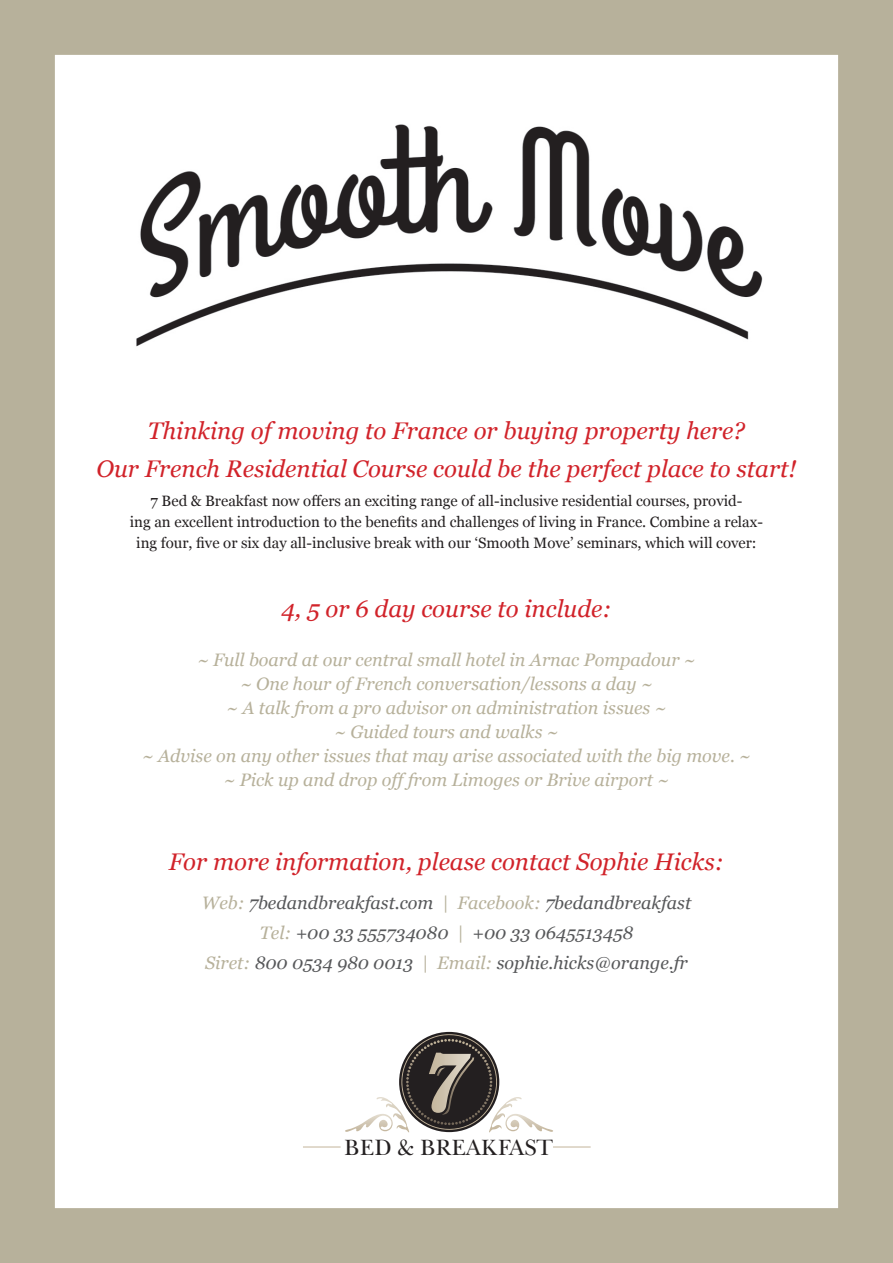
<style>
.page{position:relative;width:893px;height:1263px;background:#b7b19b}
.page>*{position:absolute;margin:0;border:0;box-sizing:border-box;transform-origin:0 0}
.t1{font:italic 24px/37.3px "Georgia";color:#d1232a;text-align:center}
.t2{font:22.8px "Baskerville BT";letter-spacing:-.02em;color:#231f20}
.t3{font:italic 18px/24px "Georgia";color:#b7b19b;text-align:center}
.t4{font:italic 18px/30.2px "Georgia";color:#57585a;text-align:center}
.t5{font:15px/21px "Georgia";color:#231f20;text-align:center}
.s1{color:#b7b19b}
</style>
<div class="page">
<div style="left:54px;top:54px;width:785px;height:1154px;background:#fff"></div>
<img style="left:136px;top:124px;width:627px;height:223px">
<div style="left:202px;top:288px;width:488px;height:131px;background:#fff;border-radius:50%"></div>
<svg style="left:345px;top:1032px;width:208px;height:101px"></svg>
<hr style="left:303px;top:1147px;width:38px;height:1px;background:#c3b49b">
<hr style="left:553px;top:1147px;width:38px;height:1px;background:#c3b49b">
<h1 class="t1" style="left:97px;top:412px;width:701px">Thinking of moving to France or buying property here?<br>Our French Residential Course could be the perfect place to start!</h1>
<p class="t5" style="left:130px;top:490px;width:635px">7 Bed &amp; Breakfast now offers an exciting range of all-inclusive residential courses, provid-<br>ing an excellent introduction to the benefits and challenges of living in France. Combine a relax&shy;ing four, five or six day all-inclusive break with our ‘Smooth Move’ seminars, which will cover:</p>
<h1 class="t1" style="left:281px;top:589px;width:332px">4, 5 or 6 day course to include:</h1>
<p class="t3" style="left:142px;top:648px;width:610px">~ Full board at our central small hotel in Arnac Pompadour ~<br>~ One hour of French conversation/lessons a day ~<br>~ A talk from a pro advisor on administration issues ~<br>~ Guided tours and walks ~<br>~ Advise on any other issues that may arise associated with the big move. ~ ~ Pick up and drop off from Limoges or Brive airport ~</p>
<h1 class="t1" style="left:169px;top:843px;width:557px">For more information, please contact Sophie Hicks:</h1>
<p class="t4" style="left:202px;top:888px;width:491px"><span class="s1">Web:</span> 7bedandbreakfast.com <span class="s1">| Facebook:</span> 7bedandbreakfast<br><span class="s1">Tel:</span> +00 33 555734080 <span class="s1">|</span> +00 33 0645513458<br><span class="s1">Siret:</span> 800 0534 980 0013 <span class="s1">| Email:</span> sophie.hicks@orange.fr</p>
<p class="t2" style="left:344px;top:1133px;width:211px">BED &amp; BREAKFAST</p>
</div>
